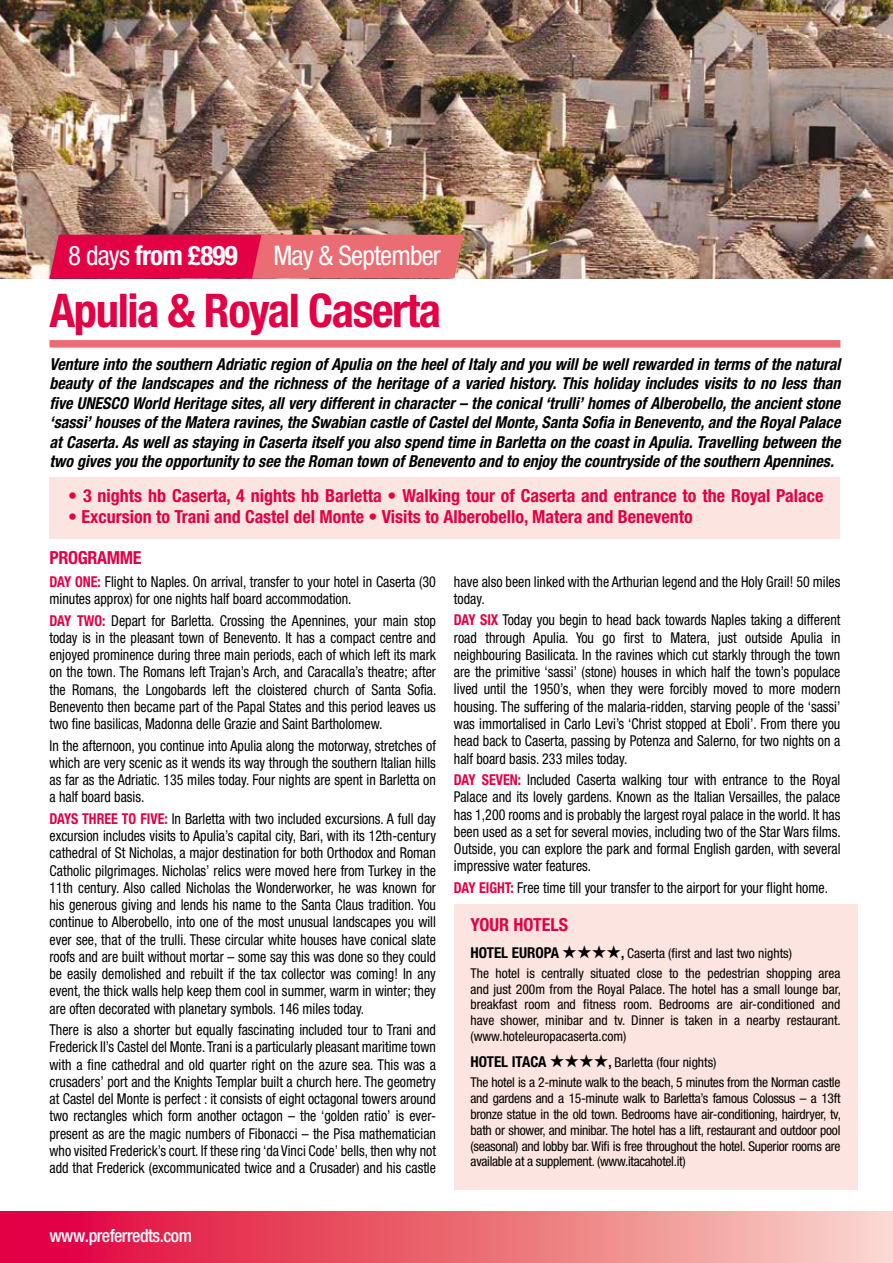
<style>
.page{position:relative;width:893px;height:1263px;background:#fff}
.page>*{position:absolute;margin:0;border:0;box-sizing:border-box;transform-origin:0 0}
.t1{font:700 condensed 46.5px "Helvetica Neue";letter-spacing:-.03em;color:#e30045}
.t2{font:700 condensed 27px "Helvetica Neue";letter-spacing:-.03em;color:#fff}
.t3{font:condensed 27px "Helvetica Neue";letter-spacing:-.03em;color:#fff}
.t4{font:700 condensed 18px "Helvetica Neue";color:#e30045}
.t5{font:500 condensed 18px "Helvetica Neue";letter-spacing:-.03em;color:#fff}
.t6{font:italic 700 condensed 16.5px/19.5px "Helvetica Neue";color:#000;text-align:justify}
.t7{font:condensed 15px/17.2px "Helvetica Neue";color:#000;text-align:justify;scale:.93 1}
.t8{font:700 condensed 15px "Helvetica Neue";letter-spacing:-.025em;color:#e30045;scale:.93 1}
.t9{font:condensed 13.5px/15.8px "Helvetica Neue";color:#000;text-align:justify}
.t10{font:condensed 13.5px/20px "Helvetica Neue";letter-spacing:-.02em;color:#000}
.s1{font-weight:400}
.s2{font-weight:700;color:#e30045}
.s3{font-weight:700;font-size:15px}
.s4{font-weight:700}
</style>
<div class="page">
<svg style="left:0;top:1212px;width:893px;height:51px;background:#eb6779"></svg>
<img style="left:0;top:0;width:893px;height:279px">
<div style="left:50px;top:478px;width:790px;height:61px;background:#fce4e0"></div>
<div style="left:50px;top:340px;width:790px;height:8px;background:#eb6c72"></div>
<svg style="left:50px;top:235px;width:414px;height:44px;background:#e4385c"></svg>
<div style="left:454px;top:904px;width:403px;height:285px;background:#fce4e0"></div>
<h2 class="t2" style="left:68px;top:239px;width:171px"><span class="s1">8 days</span> from £899</h2>
<h2 class="t3" style="left:273px;top:240px;width:169px">May &amp; September</h2>
<h1 class="t1" style="left:50px;top:282px;width:393px">Apulia &amp; Royal Caserta</h1>
<p class="t6" style="left:50px;top:354px;width:792px">Venture into the southern Adriatic region of Apulia on the heel of Italy and you will be well rewarded in terms of the natural beauty of the landscapes and the richness of the heritage of a varied history. This holiday includes visits to no less than five UNESCO World Heritage sites, all very different in character – the conical ‘trulli’ homes of Alberobello, the ancient stone ‘sassi’ houses of the Matera ravines, the Swabian castle of Castel del Monte, Santa Sofia in Benevento, and the Royal Palace at Caserta. As well as staying in Caserta itself you also spend time in Barletta on the coast in Apulia. Travelling between the two gives you the opportunity to see the Roman town of Benevento and to enjoy the countryside of the southern Apennines.</p>
<p class="t4" style="left:68px;top:485px;width:757px">• 3 nights hb Caserta, 4 nights hb Barletta • Walking tour of Caserta and entrance to the Royal Palace</p>
<p class="t4" style="left:68px;top:506px;width:626px">• Excursion to Trani and Castel del Monte • Visits to Alberobello, Matera and Benevento</p>
<p class="t4" style="left:50px;top:546px;width:92px">PROGRAMME</p>
<p class="t7" style="left:50px;top:573px;width:417px"><span class="s2">Day One:</span> Flight to Naples. On arrival, transfer to your hotel in Caserta (30 minutes approx) for one nights half board accommodation.</p>
<p class="t7" style="left:50px;top:611px;width:418px"><span class="s2">Day TWO:</span> Depart for Barletta. Crossing the Apennines, your main stop today is in the pleasant town of Benevento. It has a compact centre and enjoyed prominence during three main periods, each of which left its mark on the town. The Romans left Trajan’s Arch, and Caracalla’s theatre; after the Romans, the Longobards left the cloistered church of Santa Sofia.<br>Benevento then became part of the Papal States and this period leaves us two fine basilicas, Madonna delle Grazie and Saint Bartholomew.</p>
<p class="t7" style="left:50px;top:736px;width:417px">In the afternoon, you continue into Apulia along the motorway, stretches of which are very scenic as it wends its way through the southern Italian hills as far as the Adriatic. 135 miles today. Four nights are spent in Barletta on a half board basis.</p>
<p class="t8" style="left:50px;top:809px;width:51px">Days THREE</p>
<p class="t7" style="left:50px;top:810px;width:417px;text-indent:72px"><span class="s2">TO FIVE:</span> In Barletta with two included excursions. A full day excursion includes visits to Apulia’s capital city, Bari, with its 12th-century cathedral of St Nicholas, a major destination for both Orthodox and Roman Catholic pilgrimages. Nicholas’ relics were moved here from Turkey in the 11th century. Also called Nicholas the Wonderworker, he was known for his generous giving and lends his name to the Santa Claus tradition. You continue to Alberobello, into one of the most unusual landscapes you will ever see, that of the trulli. These circular white houses have conical slate roofs and are built without mortar – some say this was done so they could be easily demolished and rebuilt if the tax collector was coming! In any event, the thick walls help keep them cool in summer, warm in winter; they are often decorated with planetary symbols. 146 miles today.</p>
<p class="t7" style="left:50px;top:1021px;width:417px">There is also a shorter but equally fascinating included tour to Trani and Frederick II’s Castel del Monte. Trani is a particularly pleasant maritime town with a fine cathedral and old quarter right on the azure sea. This was a crusaders’ port and the Knights Templar built a church here. The geometry at Castel del Monte is perfect : it consists of eight octagonal towers around two rectangles which form another octagon – the ‘golden ratio’ is ever&shy;present as are the magic numbers of Fibonacci – the Pisa mathematician who visited Frederick’s court. If these ring ‘da Vinci Code’ bells, then why not add that Frederick (excommunicated twice and a Crusader) and his castle</p>
<p class="t7" style="left:454px;top:573px;width:417px">have also been linked with the Arthurian legend and the Holy Grail! 50 miles today.</p>
<p class="t7" style="left:454px;top:611px;width:417px"><span class="s2">DAY SIX</span> Today you begin to head back towards Naples taking a different road through Apulia. You go first to Matera, just outside Apulia in neighbouring Basilicata. In the ravines which cut starkly through the town are the primitive ‘sassi’ (stone) houses in which half the town’s populace lived until the 1950’s, when they were forcibly moved to more modern housing. The suffering of the malaria-ridden, starving people of the ‘sassi’ was immortalised in Carlo Levi’s ‘Christ stopped at Eboli’. From there you head back to Caserta, passing by Potenza and Salerno, for two nights on a half board basis. 233 miles today.</p>
<p class="t8" style="left:454px;top:770px;width:39px">DAY SEVEN</p>
<p class="t7" style="left:454px;top:771px;width:418px;text-indent:64px"><span class="s2">:</span> Included Caserta walking tour with entrance to the Royal Palace and its lovely gardens. Known as the Italian Versailles, the palace has 1,200 rooms and is probably the largest royal palace in the world. It has been used as a set for several movies, including two of the Star Wars films.<br>Outside, you can explore the park and formal English garden, with several impressive water features.</p>
<p class="t7" style="left:454px;top:879px;width:404px"><span class="s2">Day eight:</span> Free time till your transfer to the airport for your flight home.</p>
<p class="t4" style="left:470px;top:914px;width:98px">YOUR HOTELS</p>
<p class="t9" style="left:470px;top:943px;width:371px;line-height:20px"><span class="s3">HOTEL EUROPA</span> ★★★★<span class="s4">,</span> Caserta (first and last two nights)<br>The hotel is centrally situated close to the pedestrian shopping area</p>
<p class="t9" style="left:470px;top:981px;width:372px">and just 200m from the Royal Palace. The hotel has a small lounge bar, breakfast room and fitness room. Bedrooms are air-conditioned and have shower, minibar and tv. Dinner is taken in a nearby restaurant. (www.hoteleuropacaserta.com)</p>
<p class="t10" style="left:470px;top:1053px;width:371px"><span class="s3">HOTEL ITACA</span> ★★★★<span class="s4">,</span> Barletta (four nights)<br>The hotel is a 2-minute walk to the beach, 5 minutes from the Norman castle</p>
<p class="t9" style="left:470px;top:1090px;width:372px">and gardens and a 15-minute walk to Barletta’s famous Colossus – a 13ft bronze statue in the old town. Bedrooms have air-conditioning, hairdryer, tv, bath or shower, and minibar. The hotel has a lift, restaurant and outdoor pool (seasonal) and lobby bar. Wifi is free throughout the hotel. Superior rooms are available at a supplement. (www.itacahotel.it)</p>
<p class="t5" style="left:50px;top:1225px;width:144px">www.preferredts.com</p>
</div>
